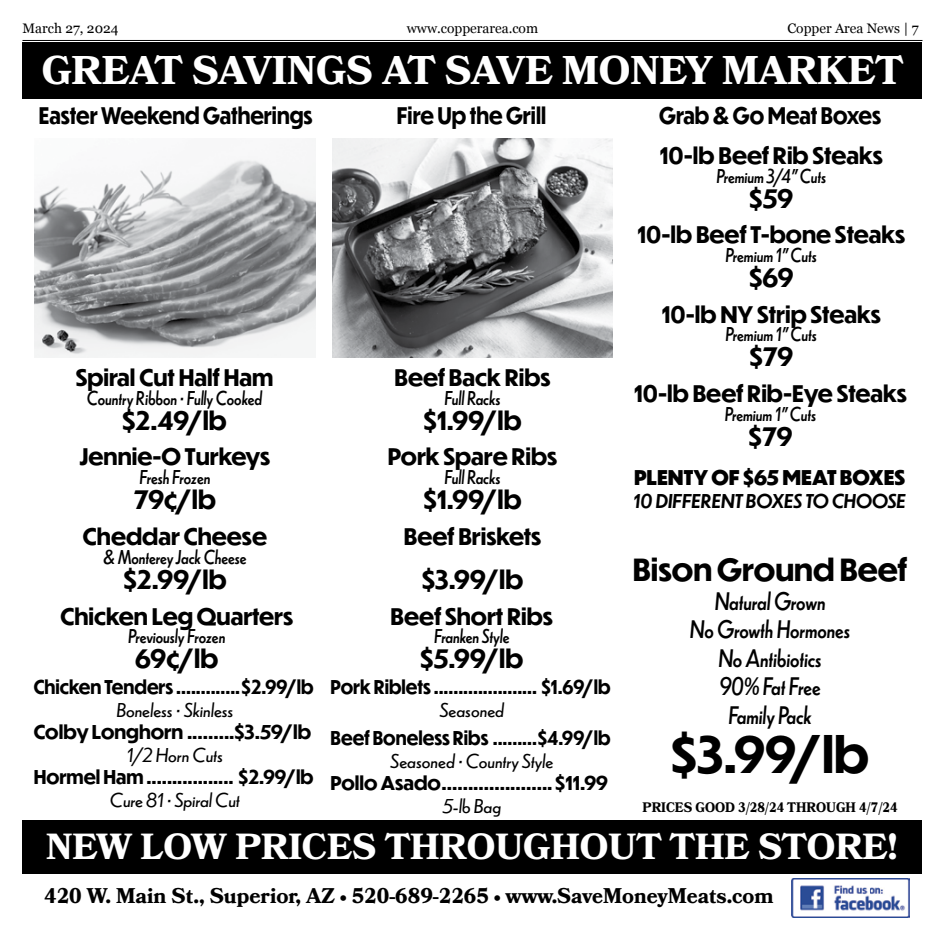
<style>
.page{position:relative;width:945px;height:945px;background:#fff}
.page>*{position:absolute;margin:0;border:0;box-sizing:border-box;transform-origin:0 0}
.t1{font:700 48.75px "Dunbar Tall";color:#000}
.t2{font:700 40px "Bookmania";letter-spacing:-.015em;color:#fff}
.t3{font:700 36.25px "Bookmania";color:#fff}
.t4{font:700 30px "Dunbar Tall";color:#000}
.t5{font:700 25px "Dunbar Tall";color:#000}
.t6{font:italic 23.75px/28.5px "Dunbar Low";color:#000;text-align:center;scale:.85 1}
.t7{font:700 22.5px "Dunbar Tall";color:#000}
.t8{font:700 22.5px "Dunbar Tall";color:#000;scale:.9 1}
.t9{font:700 21.25px "Bookmania";color:#000}
.t10{font:800 20px "Dunbar Tall";color:#000}
.t11{font:italic 18.75px "Dunbar Low";color:#000;scale:.85 1}
.t12{font:700 18.75px "Dunbar Tall";color:#000;scale:.93 1}
.t13{font:700 18.75px "Dunbar Tall";color:#000}
.t14{font:italic 18.75px "Dunbar Low";color:#000}
.t15{font:italic 500 18.75px "Dunbar Tall";color:#000}
.t16{font:13.75px "Georgia";color:#000}
.t17{font:700 13.75px "Bookmania";color:#000;scale:.93 1}
</style>
<div class="page">
<hr style="left:22px;top:40px;width:900px;height:1px;background:#000">
<div style="left:22px;top:42px;width:900px;height:57px;background:#000"></div>
<img style="left:792px;top:878px;width:117px;height:39px">
<div style="left:22px;top:821px;width:900px;height:53px;background:#000"></div>
<img style="left:35px;top:159px;width:280px;height:198px">
<img style="left:332px;top:138px;width:281px;height:219px">
<p class="t16" style="left:22px;top:18px;width:98px">March 27, 2024</p>
<p class="t16" style="left:407px;top:18px;width:133px">www.copperarea.com</p>
<p class="t16" style="left:787px;top:18px;width:133px">Copper Area News | 7</p>
<h2 class="t2" style="left:42px;top:47px;width:864px">GREAT SAVINGS AT SAVE MONEY MARKET</h2>
<p class="t8" style="left:39px;top:99px;width:306px">Easter Weekend Gatherings</p>
<p class="t8" style="left:397px;top:99px;width:167px">Fire Up the Grill</p>
<p class="t8" style="left:659px;top:99px;width:248px">Grab &amp; Go Meat Boxes</p>
<p class="t7" style="left:660px;top:139px;width:225px">10-lb Beef Rib Steaks</p>
<p class="t11" style="left:716px;top:162px;width:131px">Premium 3/4” Cuts</p>
<p class="t5" style="left:749px;top:180px;width:46px">$59</p>
<p class="t7" style="left:76px;top:361px;width:199px">Spiral Cut Half Ham</p>
<p class="t11" style="left:87px;top:384px;width:208px">Country Ribbon • Fully Cooked</p>
<p class="t5" style="left:122px;top:402px;width:106px">$2.49/lb</p>
<p class="t7" style="left:80px;top:440px;width:192px">Jennie-O Turkeys</p>
<p class="t11" style="left:139px;top:463px;width:85px">Fresh Frozen</p>
<p class="t5" style="left:134px;top:481px;width:84px">79¢/lb</p>
<p class="t7" style="left:83px;top:520px;width:186px">Cheddar Cheese</p>
<p class="t11" style="left:103px;top:543px;width:170px">&amp; Monterey Jack Cheese</p>
<p class="t5" style="left:123px;top:561px;width:105px">$2.99/lb</p>
<p class="t7" style="left:60px;top:600px;width:234px">Chicken Leg Quarters</p>
<p class="t11" style="left:128px;top:623px;width:116px">Previously Frozen</p>
<p class="t5" style="left:135px;top:641px;width:85px">69¢/lb</p>
<p class="t12" style="left:34px;top:674px;width:303px">Chicken Tenders .............$2.99/lb</p>
<p class="t14" style="left:116px;top:696px;width:119px">Boneless • Skinless</p>
<p class="t13" style="left:34px;top:719px;width:279px">Colby Longhorn .........$3.59/lb</p>
<p class="t14" style="left:127px;top:741px;width:98px">1/2 Horn Cuts</p>
<p class="t13" style="left:34px;top:764px;width:281px">Hormel Ham ................. $2.99/lb</p>
<p class="t14" style="left:110px;top:786px;width:131px">Cure 81 • Spiral Cut</p>
<p class="t7" style="left:394px;top:361px;width:158px">Beef Back Ribs</p>
<p class="t11" style="left:445px;top:384px;width:67px">Full Racks</p>
<p class="t5" style="left:424px;top:402px;width:100px">$1.99/lb</p>
<p class="t7" style="left:388px;top:440px;width:171px">Pork Spare Ribs</p>
<p class="t11" style="left:445px;top:463px;width:67px">Full Racks</p>
<p class="t5" style="left:424px;top:481px;width:100px">$1.99/lb</p>
<p class="t7" style="left:404px;top:520px;width:139px">Beef Briskets</p>
<p class="t5" style="left:422px;top:561px;width:103px">$3.99/lb</p>
<p class="t7" style="left:391px;top:600px;width:164px">Beef Short Ribs</p>
<p class="t11" style="left:434px;top:623px;width:90px">Franken Style</p>
<p class="t5" style="left:420px;top:641px;width:105px">$5.99/lb</p>
<p class="t12" style="left:331px;top:674px;width:303px">Pork Riblets ..................... $1.69/lb</p>
<p class="t14" style="left:440px;top:696px;width:66px">Seasoned</p>
<p class="t12" style="left:331px;top:724px;width:303px">Beef Boneless Ribs .........$4.99/lb</p>
<p class="t14" style="left:390px;top:747px;width:164px">Seasoned • Country Style</p>
<p class="t13" style="left:331px;top:769px;width:279px">Pollo Asado ..................... $11.99</p>
<p class="t14" style="left:442px;top:792px;width:60px">5-lb Bag</p>
<p class="t7" style="left:637px;top:218px;width:269px">10-lb Beef T-bone Steaks</p>
<p class="t11" style="left:726px;top:241px;width:109px">Premium 1” Cuts</p>
<p class="t5" style="left:749px;top:259px;width:46px">$69</p>
<p class="t7" style="left:662px;top:298px;width:221px">10-lb NY Strip Steaks</p>
<p class="t11" style="left:726px;top:321px;width:109px">Premium 1” Cuts</p>
<p class="t5" style="left:749px;top:339px;width:45px">$79</p>
<p class="t7" style="left:634px;top:377px;width:274px">10-lb Beef Rib-Eye Steaks</p>
<p class="t11" style="left:725px;top:401px;width:109px">Premium 1” Cuts</p>
<p class="t5" style="left:749px;top:418px;width:45px">$79</p>
<p class="t10" style="left:634px;top:463px;width:273px">PLENTY OF $65 MEAT BOXES</p>
<p class="t15" style="left:634px;top:487px;width:274px">10 DIFFERENT BOXES TO CHOOSE</p>
<h3 class="t4" style="left:633px;top:548px;width:276px">Bison Ground Beef</h3>
<p class="t6" style="left:690px;top:586px;width:190px">Natural Grown<br>No Growth Hormones<br>No Antibiotics<br>90% Fat Free<br>Family Pack</p>
<h1 class="t1" style="left:671px;top:719px;width:200px">$3.99/lb</h1>
<p class="t17" style="left:643px;top:799px;width:276px">PRICES GOOD 3/28/24 THROUGH 4/7/24</p>
<h3 class="t3" style="left:46px;top:826px;width:853px">NEW LOW PRICES THROUGHOUT THE STORE!</h3>
<p class="t9" style="left:44px;top:883px;width:731px">420 W. Main St., Superior, AZ • 520-689-2265 • www.SaveMoneyMeats.com</p>
</div>
